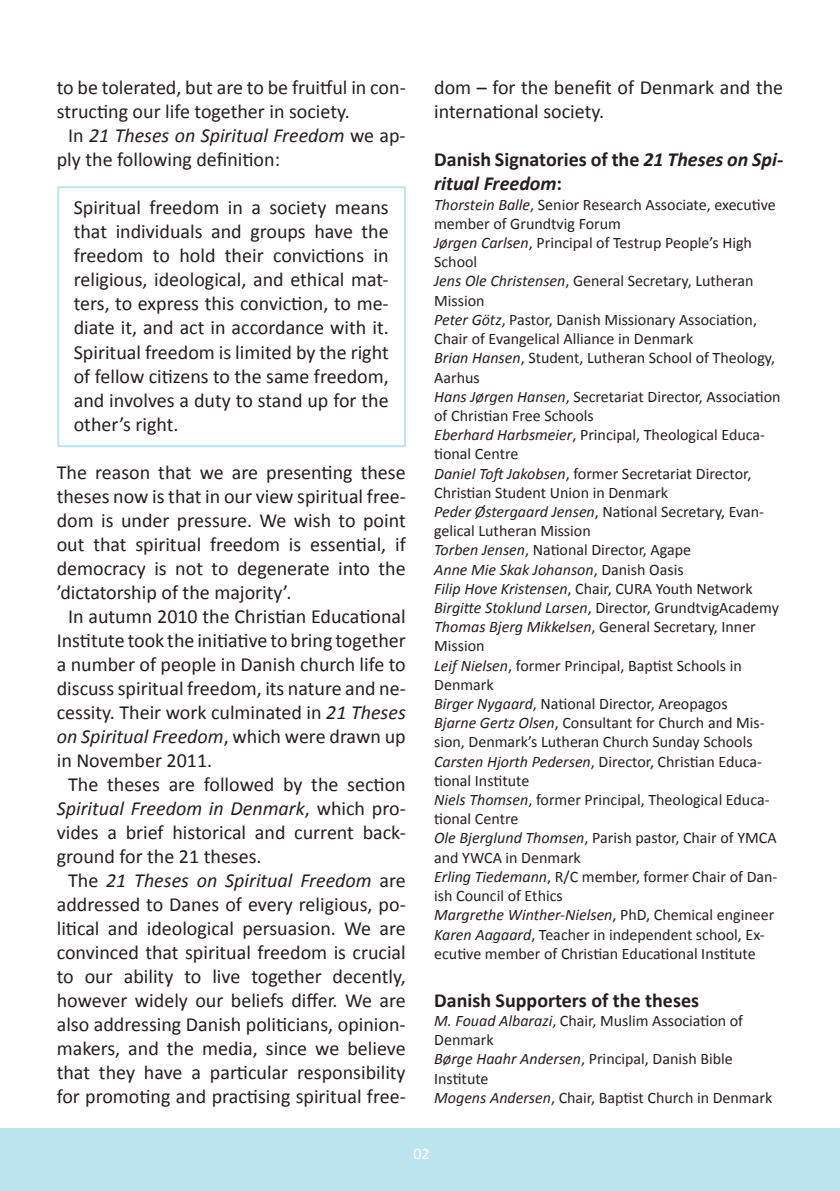
<style>
.page{position:relative;width:840px;height:1191px;background:#fff}
.page>*{position:absolute;margin:0;border:0;box-sizing:border-box;transform-origin:0 0}
.t1{font:20px/24px "Calibri";color:#231f20;text-align:justify}
.t2{font:italic 20px "Calibri";color:#231f20}
.t3{font:italic 700 20px/24px "Calibri";color:#231f20}
.t4{font:700 20px "Calibri";color:#231f20}
.t5{font:16px/19.2px "Calibri";color:#231f20}
.t6{font:16px "Calibri";color:#fff}
.s1{font-style:normal}
.s2{font-style:italic}
</style>
<div class="page">
<div style="left:0;top:1128px;width:839px;height:63px;background:#bde5f0"></div>
<div style="left:57px;top:186px;width:348px;height:261px;border:2px solid #bde5f0"></div>
<p class="t1" style="left:57px;top:75px;width:350px">to be tolerated, but are to be fruitful in con-</p>
<p class="t1" style="left:57px;top:99px;width:294px">structing our life together in society.</p>
<p class="t2" style="left:68px;top:123px;width:339px"><span class="s1">In</span> 21 Theses on Spiritual Freedom <span class="s1">we ap-</span></p>
<p class="t1" style="left:57px;top:147px;width:225px">ply the following definition:</p>
<p class="t1" style="left:74px;top:195px;width:316px">Spiritual freedom in a society means that individuals and groups have the freedom to hold their convictions in religious, ideological, and ethical mat&shy;ters, to express this conviction, to me&shy;diate it, and act in accordance with it.<br>Spiritual freedom is limited by the right of fellow citizens to the same freedom, and involves a duty to stand up for the other’s right.</p>
<p class="t1" style="left:57px;top:459px;width:350px">The reason that we are presenting these</p>
<p class="t1" style="left:57px;top:483px;width:350px">theses now is that in our view spiritual free-</p>
<p class="t1" style="left:57px;top:507px;width:350px">dom is under pressure. We wish to point</p>
<p class="t1" style="left:57px;top:531px;width:350px">out that spiritual freedom is essential, if</p>
<p class="t1" style="left:57px;top:555px;width:350px">democracy is not to degenerate into the</p>
<p class="t1" style="left:57px;top:579px;width:236px">’dictatorship of the majority’.</p>
<p class="t1" style="left:68px;top:603px;width:339px">In autumn 2010 the Christian Educational</p>
<p class="t1" style="left:57px;top:627px;width:350px">Institute took the initiative to bring together</p>
<p class="t1" style="left:57px;top:651px;width:350px">a number of people in Danish church life to</p>
<p class="t1" style="left:57px;top:675px;width:350px">discuss spiritual freedom, its nature and ne-</p>
<p class="t1" style="left:57px;top:699px;width:350px">cessity. Their work culminated in <span class="s2">21 Theses</span></p>
<p class="t2" style="left:57px;top:723px;width:350px">on Spiritual Freedom<span class="s1">, which were drawn up</span></p>
<p class="t1" style="left:57px;top:747px;width:157px">in November 2011.</p>
<p class="t1" style="left:68px;top:771px;width:339px">The theses are followed by the section</p>
<p class="t2" style="left:57px;top:795px;width:350px">Spiritual Freedom in Denmark<span class="s1">, which pro-</span></p>
<p class="t1" style="left:57px;top:819px;width:350px">vides a brief historical and current back-</p>
<p class="t1" style="left:57px;top:843px;width:206px">ground for the 21 theses.</p>
<p class="t2" style="left:68px;top:867px;width:339px"><span class="s1">The</span> 21 Theses on Spiritual Freedom <span class="s1">are</span></p>
<p class="t1" style="left:57px;top:891px;width:350px">addressed to Danes of every religious, po-</p>
<p class="t1" style="left:57px;top:915px;width:350px">litical and ideological persuasion. We are</p>
<p class="t1" style="left:57px;top:939px;width:350px">convinced that spiritual freedom is crucial</p>
<p class="t1" style="left:57px;top:963px;width:350px">to our ability to live together decently,</p>
<p class="t1" style="left:57px;top:987px;width:350px">however widely our beliefs differ. We are</p>
<p class="t1" style="left:57px;top:1011px;width:350px">also addressing Danish politicians, opinion-</p>
<p class="t1" style="left:57px;top:1035px;width:350px">makers, and the media, since we believe</p>
<p class="t1" style="left:57px;top:1059px;width:350px">that they have a particular responsibility</p>
<p class="t1" style="left:57px;top:1083px;width:350px">for promoting and practising spiritual free-</p>
<p class="t1" style="left:434px;top:75px;width:350px">dom – for the benefit of Denmark and the international society.</p>
<p class="t3" style="left:434px;top:147px;width:350px"><span class="s1">Danish Signatories of the</span> 21 Theses on Spi&shy;ritual Freedom<span class="s1">:</span></p>
<p class="t5" style="left:434px;top:194px;width:348px"><span class="s2">Thorstein Balle</span>, Senior Research Associate, executive member of Grundtvig Forum<br><span class="s2">Jørgen Carlsen</span>, Principal of Testrup People’s High School<br><span class="s2">Jens Ole Christensen</span>, General Secretary, Lutheran Mission<br><span class="s2">Peter Götz</span>, Pastor, Danish Missionary Association, Chair of Evangelical Alliance in Denmark<br><span class="s2">Brian Hansen</span>, Student, Lutheran School of Theology, Aarhus<br><span class="s2">Hans Jørgen Hansen</span>, Secretariat Director, Association of Christian Free Schools<br><span class="s2">Eberhard Harbsmeier</span>, Principal, Theological Educa&shy;tional Centre<br><span class="s2">Daniel Toft Jakobsen</span>, former Secretariat Director, Christian Student Union in Denmark<br><span class="s2">Peder Østergaard Jensen</span>, National Secretary, Evan&shy;gelical Lutheran Mission<br><span class="s2">Torben Jensen</span>, National Director, Agape<br><span class="s2">Anne Mie Skak Johanson</span>, Danish Oasis<br><span class="s2">Filip Hove Kristensen</span>, Chair, CURA Youth Network <span class="s2">Birgitte Stoklund Larsen</span>, Director, GrundtvigAcademy <span class="s2">Thomas Bjerg Mikkelsen</span>, General Secretary, Inner Mission<br><span class="s2">Leif Nielsen</span>, former Principal, Baptist Schools in Denmark<br><span class="s2">Birger Nygaard</span>, National Director, Areopagos<br><span class="s2">Bjarne Gertz Olsen</span>, Consultant for Church and Mis&shy;sion, Denmark’s Lutheran Church Sunday Schools <span class="s2">Carsten Hjorth Pedersen</span>, Director, Christian Educa&shy;tional Institute<br><span class="s2">Niels Thomsen</span>, former Principal, Theological Educa&shy;tional Centre<br><span class="s2">Ole Bjerglund Thomsen</span>, Parish pastor, Chair of YMCA and YWCA in Denmark<br><span class="s2">Erling Tiedemann</span>, R/C member, former Chair of Dan&shy;ish Council of Ethics<br><span class="s2">Margrethe Winther-Nielsen</span>, PhD, Chemical engineer <span class="s2">Karen Aagaard</span>, Teacher in independent school, Ex&shy;ecutive member of Christian Educational Institute</p>
<p class="t4" style="left:434px;top:987px;width:266px">Danish Supporters of the theses</p>
<p class="t5" style="left:434px;top:1010px;width:339px"><span class="s2">M. Fouad Albarazi</span>, Chair, Muslim Association of Denmark<br><span class="s2">Børge Haahr Andersen</span>, Principal, Danish Bible Institute<br><span class="s2">Mogens Andersen</span>, Chair, Baptist Church in Denmark</p>
<p class="t6" style="left:413px;top:1143px;width:18px">02</p>
</div>
